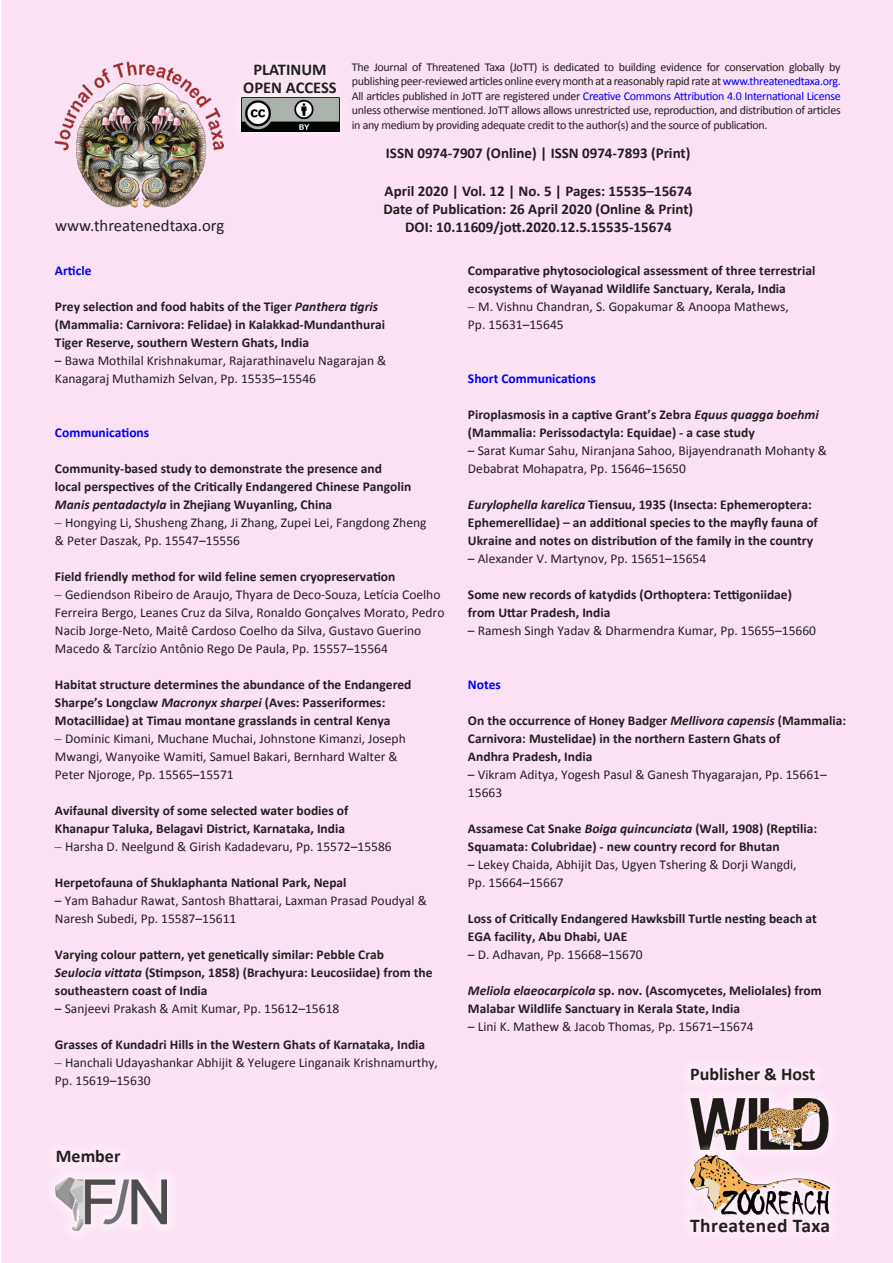
<style>
.page{position:relative;width:893px;height:1263px;background:#fff}
.page>*{position:absolute;margin:0;border:0;box-sizing:border-box;transform-origin:0 0}
.t1{font:19.5px "Calibri Bold 2";letter-spacing:.02em;color:#231f20}
.t2{font:18px "Calibri Bold 2";color:#231f20}
.t3{font:16.65px "Calibri";color:#231f20}
.t4{font:16.5px "Calibri Bold 2";color:#231f20}
.t5{font:700 15px "Calibri";color:#231f20}
.t6{font:15px "Calibri Bold 2";color:#231f20}
.t7{font:13.5px/18px "Calibri";color:#231f20}
.t8{font:13.5px/18px "Calibri Bold 2";color:#231f20}
.heading_1_Thyara{font:700 13.5px/18px "Calibri";color:#231f20}
.t9{font:700 13.5px "Calibri";color:#00f}
.t10{font:13.5px "Calibri Bold 2";color:#00f}
.t11{font:12px/14.4px "Calibri";letter-spacing:-.025em;color:#231f20;text-align:justify}
.s1{color:#00f}
.s2{font-family:"Calibri";font-weight:700}
.s3{font-family:"Calibri Bold Italic 2"}
.s4{font-family:"Times New Roman PSMT2"}
.s5{font-family:"Calibri 2"}
.s6{font-family:"Calibri Bold Italic 2";font-weight:400}
.s7{font-family:"Calibri Bold 2";font-weight:400}
</style>
<div class="page">
<div style="left:1px;top:0;width:891px;height:1263px;background:#fbe1f4"></div>
<img style="left:56px;top:1177px;width:111px;height:54px">
<div style="left:46px;top:1140px;width:85px;height:33px;background:#fbe7f6"></div>
<div style="left:680px;top:1088px;width:159px;height:72px;background:#fbe5f5"></div>
<img style="left:690px;top:1098px;width:139px;height:46px">
<svg style="left:688px;top:1144px;width:145px;height:61px"></svg>
<img style="left:690px;top:1154px;width:140px;height:55px">
<div style="left:680px;top:1209px;width:159px;height:33px;background:#fff;opacity:.75"></div>
<div style="left:681px;top:1058px;width:144px;height:32px;background:#fbe8f6"></div>
<img style="left:55px;top:62px;width:168px;height:145px">
<img style="left:241px;top:102px;width:99px;height:30px">
<div style="left:235px;top:54px;width:110px;height:48px;background:#fff;opacity:.75"></div>
<p class="t4" style="left:253px;top:59px;width:75px">PLATINUM</p>
<p class="t4" style="left:243px;top:77px;width:95px">OPEN ACCESS</p>
<p class="t11" style="left:352px;top:60px;width:490px">The Journal of Threatened Taxa (JoTT) is dedicated to building evidence for conservation globally by publishing peer-reviewed articles online every month at a reasonably rapid rate at <span class="s1">www.threatenedtaxa.org</span>.<br>All articles published in JoTT are registered under <span class="s1">Creative Commons Attribution 4.0 International License </span>unless otherwise mentioned. JoTT allows allows unrestricted use, reproduction, and distribution of articles in any medium by providing adequate credit to the author(s) and the source of publication.</p>
<p class="t6" style="left:386px;top:143px;width:306px">ISSN 0974-7907 (Online) | ISSN 0974-7893 (Print)</p>
<p class="t6" style="left:385px;top:182px;width:309px">April 2020 | Vol. 12 | No. 5 | Pages: 15535–15674</p>
<p class="t5" style="left:383px;top:200px;width:311px">Date of Publication: 26 April 2020 (Online &amp; Print)</p>
<p class="t3" style="left:55px;top:215px;width:171px">www.threatenedtaxa.org</p>
<p class="t5" style="left:405px;top:218px;width:268px">DOI: 10.11609/jott.2020.12.5.15535-15674</p>
<p class="t9" style="left:55px;top:262px;width:38px">Article</p>
<p class="t8" style="left:55px;top:298px;width:332px"><span class="s2">Prey selection and food habits of the Tiger</span> <span class="s3">Panthera tigris </span>(Mammalia: Carnivora: Felidae) in Kalakkad-Mundanthurai</p>
<p class="t8" style="left:55px;top:334px;width:256px">Tiger Reserve, southern Western Ghats, India</p>
<p class="t7" style="left:55px;top:352px;width:333px">– Bawa Mothilal Krishnakumar, Rajarathinavelu Nagarajan &amp;</p>
<p class="t7" style="left:55px;top:370px;width:263px">Kanagaraj Muthamizh Selvan, Pp. 15535–15546</p>
<p class="t9" style="left:55px;top:424px;width:96px">Communications</p>
<p class="t8" style="left:55px;top:460px;width:329px">Community-based study to demonstrate the presence and</p>
<p class="heading_1_Thyara" style="left:55px;top:478px;width:358px">local perspectives of the Critically Endangered Chinese Pangolin</p>
<p class="t8" style="left:55px;top:496px;width:279px"><span class="s3">Manis pentadactyla</span> in Zhejiang Wuyanling, China</p>
<p class="t7" style="left:55px;top:514px;width:373px"><span class="s4">–</span> Hongying Li, Shusheng Zhang, Ji Zhang, Zupei Lei, Fangdong Zheng &amp; Peter Daszak, Pp. 15547–15556</p>
<p class="heading_1_Thyara" style="left:55px;top:568px;width:342px">Field friendly method for wild feline semen cryopreservation</p>
<p class="t7" style="left:55px;top:586px;width:391px"><span class="s4">–</span> Gediendson Ribeiro de Araujo, Thyara de Deco-Souza, Letícia Coelho <span class="s5">Ferreira Bergo</span>, Leanes Cruz da Silva, Ronaldo Gonçalves Morato, Pedro Nacib Jorge-Neto, Maitê Cardoso Coelho da Silva, Gustavo Guerino Macedo &amp; Tarcízio Antônio Rego De Paula, Pp. 15557–15564</p>
<p class="t8" style="left:55px;top:676px;width:358px">Habitat structure determines the abundance of the Endangered</p>
<p class="t8" style="left:55px;top:694px;width:337px">Sharpe’s Longclaw <span class="s3">Macronyx sharpei</span> (Aves: Passeriformes:<br>Motacillidae) at Timau montane grasslands in central Kenya</p>
<p class="t7" style="left:55px;top:730px;width:352px"><span class="s4">–</span> Dominic Kimani, Muchane Muchai, Johnstone Kimanzi, Joseph<br>Mwangi, Wanyoike Wamiti, Samuel Bakari, Bernhard Walter &amp;</p>
<p class="t7" style="left:55px;top:766px;width:180px">Peter Njoroge, Pp. 15565–15571</p>
<p class="t8" style="left:55px;top:802px;width:295px">Avifaunal diversity of some selected water bodies of</p>
<p class="t8" style="left:55px;top:820px;width:292px">Khanapur Taluka, Belagavi District, Karnataka, India</p>
<p class="t7" style="left:55px;top:838px;width:338px"><span class="s4">–</span> Harsha D. Neelgund &amp; Girish Kadadevaru, Pp. 15572–15586</p>
<p class="heading_1_Thyara" style="left:55px;top:874px;width:293px">Herpetofauna of Shuklaphanta National Park, Nepal</p>
<p class="t7" style="left:55px;top:892px;width:373px">– Yam Bahadur Rawat, Santosh Bhattarai, Laxman Prasad Poudyal &amp;<br>Naresh Subedi, Pp. 15587–15611</p>
<p class="heading_1_Thyara" style="left:55px;top:946px;width:379px">Varying colour pattern, yet genetically similar: Pebble Crab<br><span class="s6">Seulocia vittata</span> (Stimpson, 1858) (Brachyura: Leucosiidae) from the <span class="s7">southeastern coast of India</span></p>
<p class="t7" style="left:55px;top:1000px;width:286px">– Sanjeevi Prakash &amp; Amit Kumar, Pp. 15612–15618</p>
<p class="t8" style="left:55px;top:1036px;width:372px">Grasses of Kundadri Hills in the Western Ghats of Karnataka, India</p>
<p class="t7" style="left:55px;top:1054px;width:384px"><span class="s4">–</span> Hanchali Udayashankar Abhijit &amp; Yelugere Linganaik Krishnamurthy,<br>Pp. 15619–15630</p>
<p class="heading_1_Thyara" style="left:468px;top:261px;width:349px">Comparative phytosociological assessment of three terrestrial</p>
<p class="t8" style="left:468px;top:279px;width:319px">ecosystems of Wayanad Wildlife Sanctuary, Kerala, India</p>
<p class="t7" style="left:468px;top:297px;width:322px"><span class="s4">–</span> M. Vishnu Chandran, S. Gopakumar &amp; Anoopa Mathews,</p>
<p class="t7" style="left:468px;top:315px;width:97px">Pp. 15631–15645</p>
<p class="t9" style="left:468px;top:370px;width:129px">Short Communications</p>
<p class="heading_1_Thyara" style="left:468px;top:405px;width:352px">Piroplasmosis in a captive Grant’s Zebra <span class="s6">Equus quagga boehmi</span></p>
<p class="t8" style="left:468px;top:423px;width:288px">(Mammalia: Perissodactyla: Equidae) - a case study</p>
<p class="t7" style="left:468px;top:441px;width:361px">– Sarat Kumar Sahu, Niranjana Sahoo, Bijayendranath Mohanty &amp;<br>Debabrat Mohapatra, Pp. 15646–15650</p>
<p class="heading_1_Thyara" style="left:468px;top:495px;width:352px"><span class="s6">Eurylophella karelica</span> <span class="s7">Tiensuu, 1935 (Insecta: Ephemeroptera:<br></span>Ephemerellidae) – an additional species to the mayfly fauna of<br>Ukraine and notes on distribution of the family in the country</p>
<p class="t7" style="left:468px;top:549px;width:240px">– Alexander V. Martynov, Pp. 15651–15654</p>
<p class="heading_1_Thyara" style="left:468px;top:585px;width:325px">Some new records of katydids (Orthoptera: Tettigoniidae)</p>
<p class="heading_1_Thyara" style="left:468px;top:603px;width:144px">from Uttar Pradesh, India</p>
<p class="t7" style="left:468px;top:621px;width:350px">– Ramesh Singh Yadav &amp; Dharmendra Kumar, Pp. 15655–15660</p>
<p class="t10" style="left:468px;top:676px;width:35px">Notes</p>
<p class="t8" style="left:468px;top:711px;width:380px">On the occurrence of Honey Badger <span class="s3">Mellivora capensis</span> (Mammalia:<br>Carnivora: Mustelidae) in the northern Eastern Ghats of</p>
<p class="t8" style="left:468px;top:747px;width:126px">Andhra Pradesh, India</p>
<p class="t7" style="left:468px;top:765px;width:360px">– Vikram Aditya, Yogesh Pasul &amp; Ganesh Thyagarajan, Pp. 15661–<br>15663</p>
<p class="t8" style="left:468px;top:819px;width:351px">Assamese Cat Snake <span class="s3">Boiga quincunciata</span> <span class="s2">(Wall, 1908) (Reptilia:<br></span>Squamata: Colubridae) - new country record for Bhutan</p>
<p class="t7" style="left:468px;top:855px;width:330px">– Lekey Chaida, Abhijit Das, Ugyen Tshering &amp; Dorji Wangdi,</p>
<p class="t7" style="left:468px;top:873px;width:97px">Pp. 15664–15667</p>
<p class="heading_1_Thyara" style="left:468px;top:909px;width:350px">Loss of Critically Endangered Hawksbill Turtle nesting beach at</p>
<p class="t8" style="left:468px;top:927px;width:161px">EGA facility, Abu Dhabi, UAE</p>
<p class="t7" style="left:468px;top:945px;width:176px">– D. Adhavan, Pp. 15668–15670</p>
<p class="t8" style="left:468px;top:981px;width:355px"><span class="s3">Meliola elaeocarpicola</span> sp. nov. (Ascomycetes, Meliolales) from</p>
<p class="t8" style="left:468px;top:999px;width:274px">Malabar Wildlife Sanctuary in Kerala State, India</p>
<p class="t7" style="left:468px;top:1017px;width:287px">– Lini K. Mathew &amp; Jacob Thomas, Pp. 15671–15674</p>
<p class="t2" style="left:690px;top:1062px;width:127px">Publisher &amp; Host</p>
<p class="t2" style="left:56px;top:1145px;width:66px">Member</p>
<p class="t1" style="left:690px;top:1213px;width:142px">Threatened Taxa</p>
</div>
